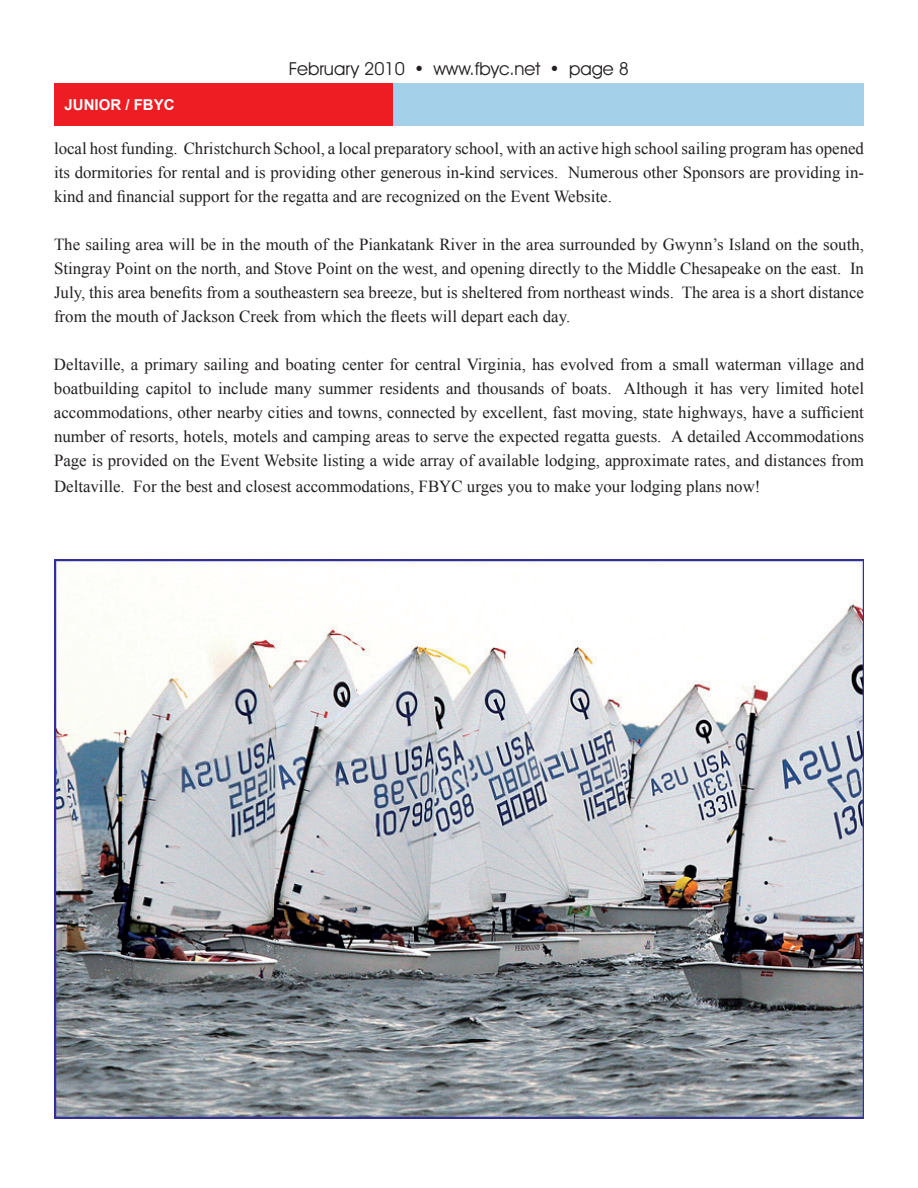
<style>
.page{position:relative;width:918px;height:1188px;background:#fff}
.page>*{position:absolute;margin:0;border:0;box-sizing:border-box;transform-origin:0 0}
.t1{font:18px "Avant Garde IT Cby BT";color:#231f20}
.t2{font:16.8px/24px "Times New Roman";color:#231f20;text-align:justify}
.t3{font:700 15px "Arial";color:#fff}
</style>
<div class="page">
<div style="left:54px;top:84px;width:339px;height:42px;background:#ee1d23"></div>
<div style="left:393px;top:84px;width:471px;height:42px;background:#a4d0e9"></div>
<img style="left:55px;top:560px;width:809px;height:559px">
<p class="t1" style="left:289px;top:63px;width:117px">February 2010</p>
<p class="t1" style="left:433px;top:63px;width:108px">www.fbyc.net</p>
<p class="t1" style="left:569px;top:63px;width:62px">page 8</p>
<p class="t3" style="left:64px;top:96px;width:112px">JUNIOR / FBYC</p>
<p class="t2" style="left:54px;top:137px;width:812px">local host funding. Christchurch School, a local preparatory school, with an active high school sailing program has opened its dormitories for rental and is providing other generous in-kind services. Numerous other Sponsors are providing in&shy;kind and financial support for the regatta and are recognized on the Event Website.</p>
<p class="t2" style="left:54px;top:233px;width:812px">The sailing area will be in the mouth of the Piankatank River in the area surrounded by Gwynn’s Island on the south, Stingray Point on the north, and Stove Point on the west, and opening directly to the Middle Chesapeake on the east. In July, this area benefits from a southeastern sea breeze, but is sheltered from northeast winds. The area is a short distance from the mouth of Jackson Creek from which the fleets will depart each day.</p>
<p class="t2" style="left:54px;top:353px;width:812px">Deltaville, a primary sailing and boating center for central Virginia, has evolved from a small waterman village and boatbuilding capitol to include many summer residents and thousands of boats. Although it has very limited hotel accommodations, other nearby cities and towns, connected by excellent, fast moving, state highways, have a sufficient number of resorts, hotels, motels and camping areas to serve the expected regatta guests. A detailed Accommodations Page is provided on the Event Website listing a wide array of available lodging, approximate rates, and distances from</p>
<p class="t2" style="left:54px;top:474px;width:708px">Deltaville. For the best and closest accommodations, FBYC urges you to make your lodging plans now!</p>
</div>
